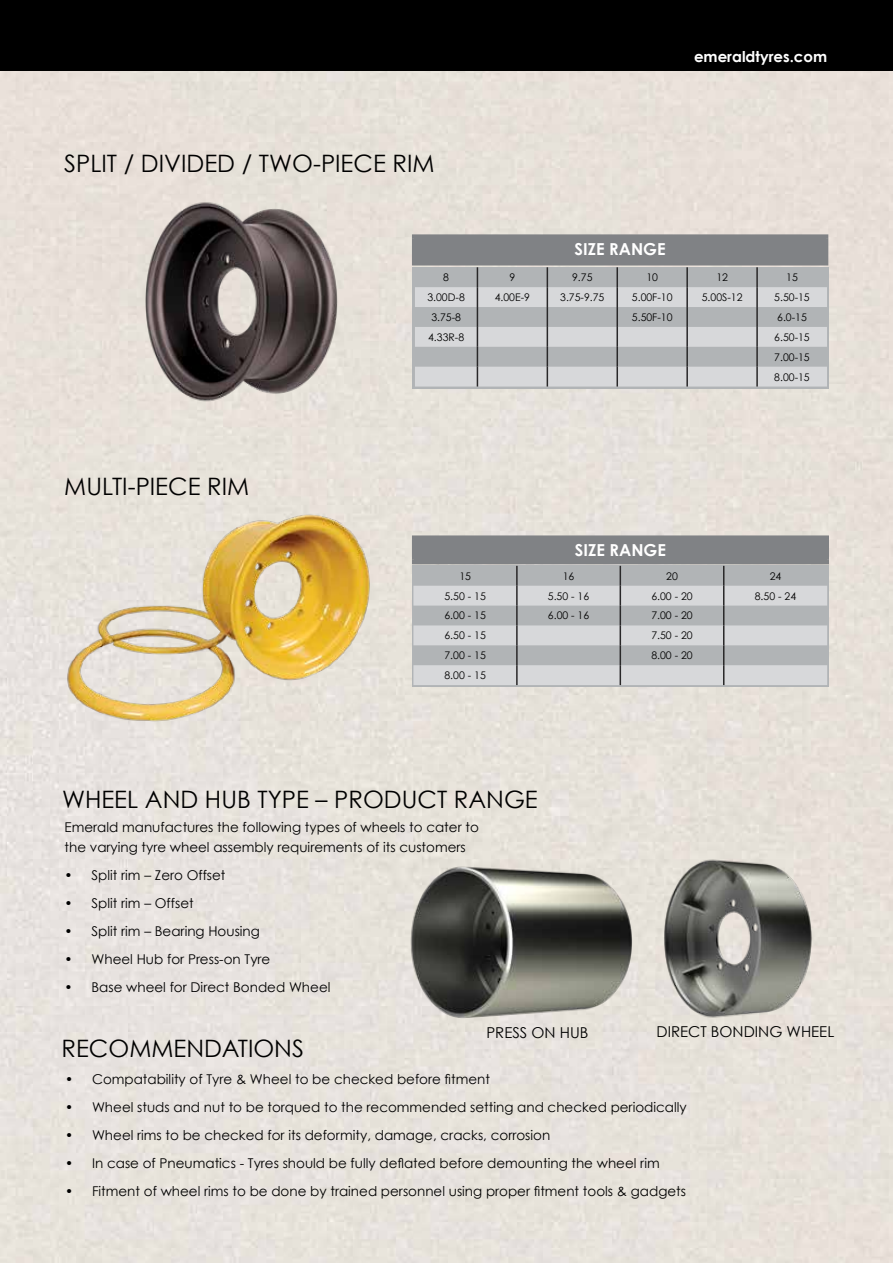
<style>
.page{position:relative;width:893px;height:1263px;background:#fff}
.page>*{position:absolute;margin:0;border:0;box-sizing:border-box;transform-origin:0 0}
.t1{font:24px "Century Gothic";color:#000}
.t2{font:700 16.5px "Century Gothic";color:#fff}
.t3{font:15px "Century Gothic";color:#000}
.t4{font:700 15px "Century Gothic";color:#fff}
.t5{font:13.5px/19.5px "Century Gothic";color:#000}
.t6{font:10.5px/20px "Century Gothic";color:#000;text-align:justify}
</style>
<div class="page">
<div style="left:0;top:0;width:893px;height:71px;background:#000"></div>
<div style="left:412px;top:566px;width:417px;height:121px;background:#b1b4b6"></div>
<div style="left:412px;top:268px;width:417px;height:121px;background:#b1b4b6"></div>
<svg style="left:415px;top:267px;width:412px;height:120px"></svg>
<hr style="left:616px;top:367px;width:2px;height:20px;background:#292829">
<hr style="left:686px;top:367px;width:2px;height:20px;background:#292829">
<hr style="left:756px;top:367px;width:2px;height:20px;background:#292829">
<svg style="left:413px;top:566px;width:414px;height:119px"></svg>
<img style="left:64px;top:500px;width:331px;height:239px">
<div style="left:414px;top:237px;width:412px;height:26px;background:#808285"></div>
<div style="left:412px;top:234px;width:416px;height:5px;background:#808285"></div>
<hr style="left:412px;top:239px;width:4px;height:22px;background:#808285">
<hr style="left:824px;top:239px;width:4px;height:22px;background:#808285">
<hr style="left:412px;top:261px;width:416px;height:4px;background:#808285">
<div style="left:414px;top:538px;width:413px;height:24px;background:#808285"></div>
<div style="left:412px;top:535px;width:417px;height:5px;background:#808285"></div>
<hr style="left:412px;top:540px;width:4px;height:20px;background:#808285">
<div style="left:824px;top:540px;width:5px;height:20px;background:#808285"></div>
<hr style="left:412px;top:560px;width:417px;height:4px;background:#808285">
<img style="left:673px;top:840px;width:164px;height:198px">
<img style="left:132px;top:140px;width:218px;height:308px">
<img style="left:379px;top:836px;width:294px;height:209px">
<h1 class="t1" style="left:64px;top:148px;width:372px">SPLIT / DIVIDED / TWO-PIECE RIM</h1>
<p class="t4" style="left:694px;top:47px;width:135px">emeraldtyres.com</p>
<p class="t2" style="left:575px;top:239px;width:93px">SIZE RANGE</p>
<h1 class="t1" style="left:64px;top:472px;width:186px">MULTI-PIECE RIM</h1>
<p class="t6" style="left:443px;top:267px;width:7px">8</p>
<p class="t6" style="left:509px;top:267px;width:7px">9</p>
<p class="t6" style="left:572px;top:267px;width:22px">9.75</p>
<p class="t6" style="left:646px;top:267px;width:13px">10</p>
<p class="t6" style="left:716px;top:267px;width:13px">12</p>
<p class="t6" style="left:786px;top:267px;width:13px">15</p>
<p class="t6" style="left:427px;top:287px;width:39px">3.00D-8</p>
<p class="t6" style="left:495px;top:287px;width:37px">4.00E-9</p>
<p class="t6" style="left:560px;top:287px;width:46px">3.75-9.75</p>
<p class="t6" style="left:632px;top:287px;width:42px">5.00F-10</p>
<p class="t6" style="left:702px;top:287px;width:42px">5.00S-12</p>
<p class="t6" style="left:774px;top:287px;width:37px">5.50-15</p>
<p class="t6" style="left:431px;top:307px;width:31px">3.75-8</p>
<p class="t6" style="left:632px;top:307px;width:42px">5.50F-10</p>
<p class="t6" style="left:777px;top:307px;width:31px">6.0-15</p>
<p class="t6" style="left:428px;top:327px;width:38px">4.33R-8</p>
<p class="t6" style="left:774px;top:327px;width:37px">6.50-15<br>7.00-15<br>8.00-15</p>
<p class="t2" style="left:575px;top:540px;width:93px">SIZE RANGE</p>
<p class="t6" style="left:459px;top:566px;width:13px">15</p>
<p class="t6" style="left:563px;top:566px;width:13px">16</p>
<p class="t6" style="left:666px;top:566px;width:13px">20</p>
<p class="t6" style="left:770px;top:566px;width:13px">24</p>
<p class="t6" style="left:444px;top:586px;width:43px">5.50 - 15</p>
<p class="t6" style="left:548px;top:586px;width:43px">5.50 - 16</p>
<p class="t6" style="left:651px;top:586px;width:43px">6.00 - 20</p>
<p class="t6" style="left:755px;top:586px;width:43px">8.50 - 24</p>
<p class="t6" style="left:444px;top:605px;width:43px">6.00 - 15</p>
<p class="t6" style="left:548px;top:605px;width:43px">6.00 - 16</p>
<p class="t6" style="left:651px;top:605px;width:43px">7.00 - 20</p>
<p class="t6" style="left:444px;top:625px;width:43px">6.50 - 15</p>
<p class="t6" style="left:651px;top:625px;width:43px">7.50 - 20</p>
<p class="t6" style="left:444px;top:645px;width:43px">7.00 - 15</p>
<p class="t6" style="left:651px;top:645px;width:43px">8.00 - 20</p>
<p class="t6" style="left:444px;top:665px;width:43px">8.00 - 15</p>
<h1 class="t1" style="left:62px;top:784px;width:477px">WHEEL AND HUB TYPE – PRODUCT RANGE</h1>
<p class="t5" style="left:65px;top:817px;width:416px">Emerald manufactures the following types of wheels to cater to the varying tyre wheel assembly requirements of its customers</p>
<p class="t5" style="left:65px;top:865px;width:162px">• Split rim – Zero Offset</p>
<p class="t5" style="left:65px;top:893px;width:131px">• Split rim – Offset</p>
<p class="t5" style="left:65px;top:921px;width:197px">• Split rim – Bearing Housing</p>
<p class="t5" style="left:65px;top:949px;width:207px">• Wheel Hub for Press-on Tyre</p>
<p class="t5" style="left:65px;top:977px;width:267px">• Base wheel for Direct Bonded Wheel</p>
<p class="t3" style="left:486px;top:1023px;width:104px">PRESS ON HUB</p>
<p class="t3" style="left:656px;top:1023px;width:179px">DIRECT BONDING WHEEL</p>
<h1 class="t1" style="left:62px;top:1034px;width:244px">RECOMMENDATIONS</h1>
<p class="t5" style="left:65px;top:1069px;width:426px">• Compatability of Tyre &amp; Wheel to be checked before fitment</p>
<p class="t5" style="left:65px;top:1097px;width:623px">• Wheel studs and nut to be torqued to the recommended setting and checked periodically</p>
<p class="t5" style="left:65px;top:1125px;width:487px">• Wheel rims to be checked for its deformity, damage, cracks, corrosion</p>
<p class="t5" style="left:65px;top:1153px;width:596px">• In case of Pneumatics - Tyres should be fully deflated before demounting the wheel rim</p>
<p class="t5" style="left:65px;top:1181px;width:623px">• Fitment of wheel rims to be done by trained personnel using proper fitment tools &amp; gadgets</p>
</div>
